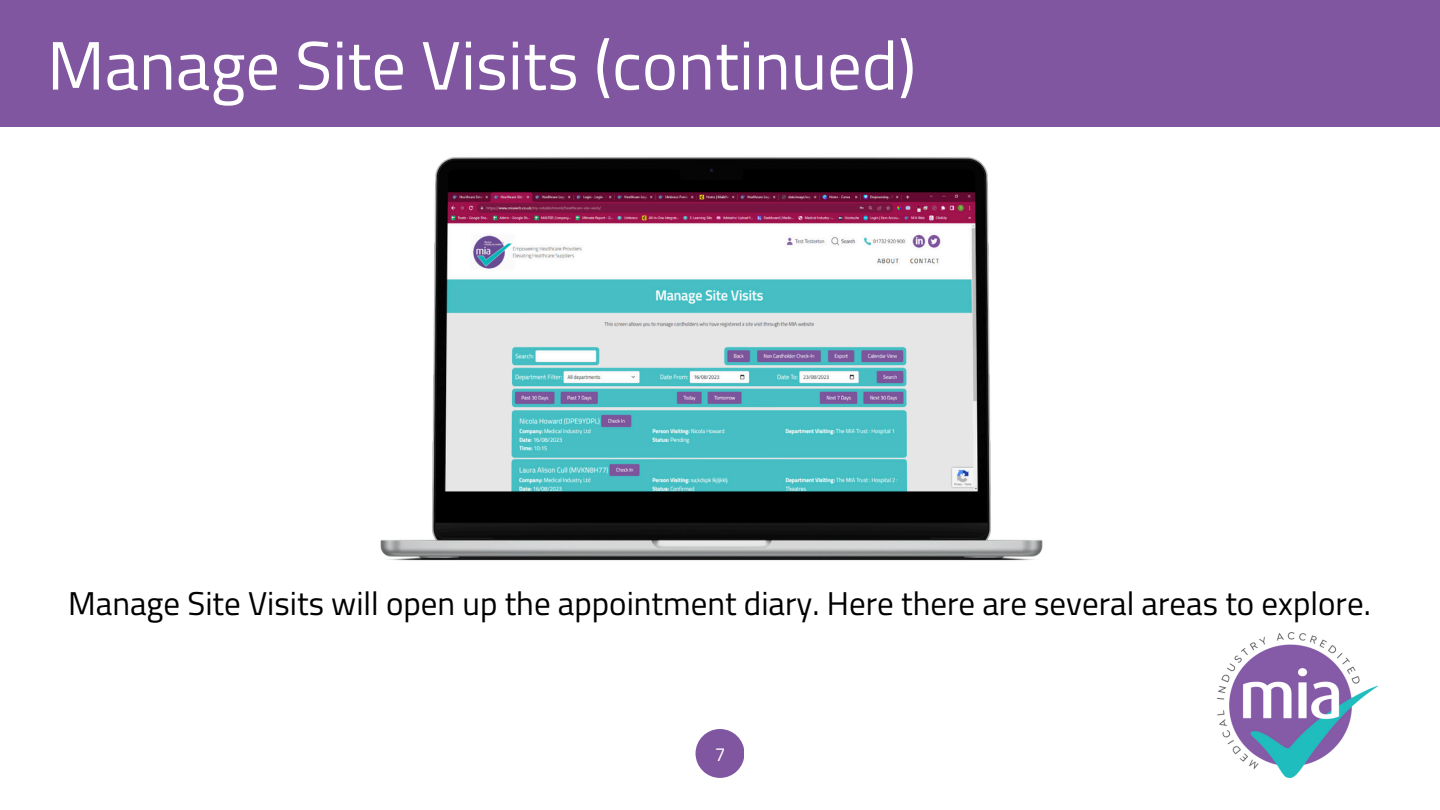
<style>
.page{position:relative;width:1440px;height:810px;background:#fff}
.page>*{position:absolute;margin:0;border:0;box-sizing:border-box;transform-origin:0 0}
.t1{font:68.6px "Titillium Web";color:#fff}
.t2{font:33px "Titillium Web";color:#000}
.t3{font:19px "Titillium Web";color:#fff}
</style>
<div class="page">
<div style="left:0;top:0;width:1440px;height:127px;background:#7f569f"></div>
<div style="left:696px;top:729px;width:48px;height:49px;background:#7f569f;border-radius:50%"></div>
<img style="left:380px;top:157px;width:663px;height:404px">
<img style="left:1217px;top:632px;width:160px;height:146px">
<p class="t1" style="left:47px;top:12px;width:871px">Manage Site Visits (continued)</p>
<p class="t2" style="left:68px;top:578px;width:1304px">Manage Site Visits will open up the appointment diary. Here there are several areas to explore.</p>
<h1 class="t3" style="left:715px;top:739px;width:12px">7</h1>
</div>
